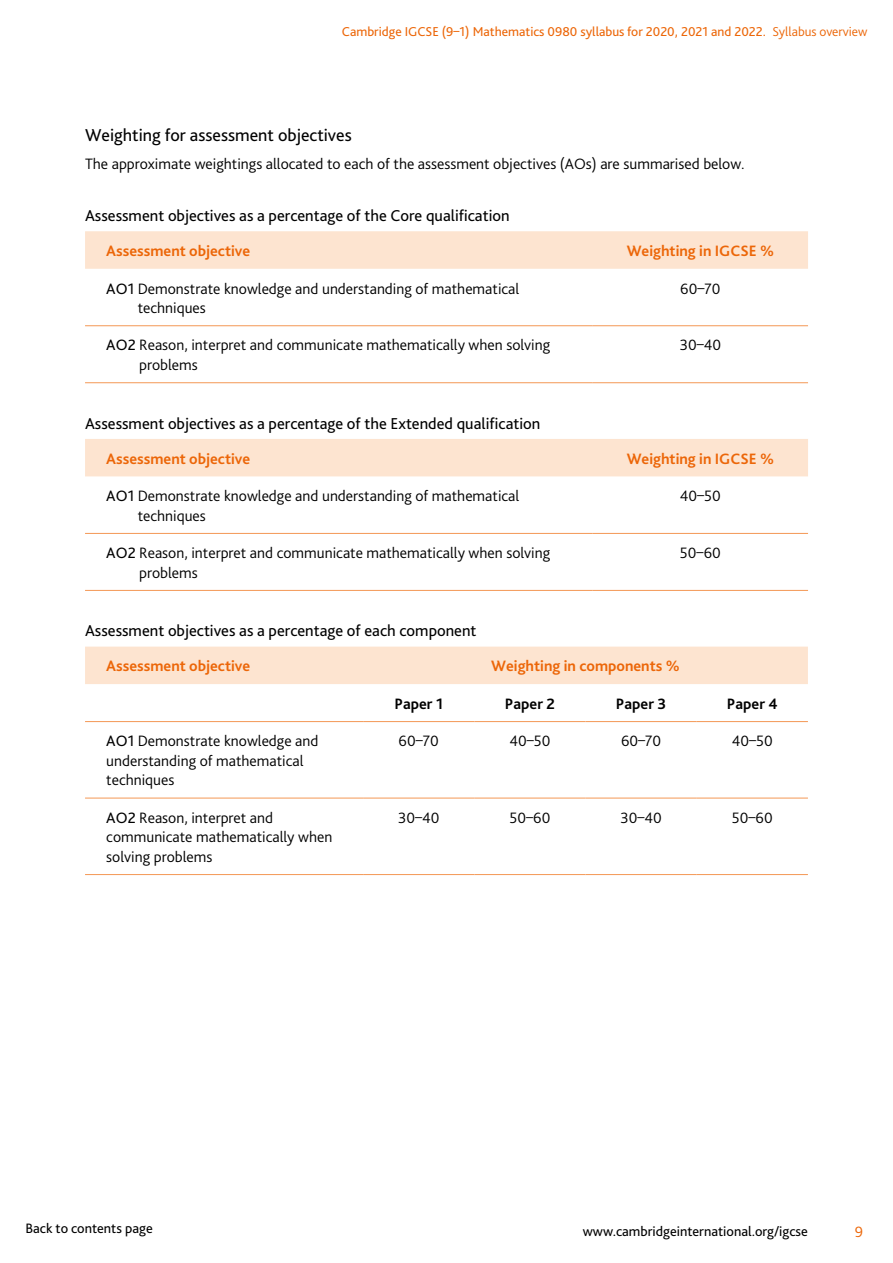
<style>
.page{position:relative;width:893px;height:1263px;background:#fff}
.page>*{position:absolute;margin:0;border:0;box-sizing:border-box;transform-origin:0 0}
.t1{font:18px "Bliss Pro";color:#000}
.t2{font:16.5px "Bliss Pro";color:#000}
.t3{font:300 15.75px/19.5px "Bliss Pro";color:#000}
.t4{font:700 15.75px "Bliss Pro";color:#ec6608}
.t5{font:700 15.75px "Bliss Pro";color:#000}
.t6{font:300 15.75px "Bliss Pro";color:#ec6608}
.t7{font:14.25px "Bliss Pro";color:#000}
.t8{font:13.5px "Bliss Pro";color:#ec6608}
.s1{font-weight:300}
.s2{font-weight:400}
</style>
<div class="page">
<div style="left:85px;top:231px;width:723px;height:38px;background:#fde4d0"></div>
<hr style="left:85px;top:325px;width:508px;height:1px;background:#f49855">
<hr style="left:593px;top:325px;width:215px;height:1px;background:#f49855">
<hr style="left:85px;top:382px;width:508px;height:1px;background:#f49855">
<hr style="left:593px;top:382px;width:215px;height:1px;background:#f49855">
<div style="left:85px;top:439px;width:723px;height:37px;background:#fde4d0"></div>
<hr style="left:85px;top:533px;width:508px;height:1px;background:#f49855">
<hr style="left:593px;top:533px;width:215px;height:1px;background:#f49855">
<hr style="left:85px;top:590px;width:508px;height:1px;background:#f49855">
<hr style="left:593px;top:590px;width:215px;height:1px;background:#f49855">
<div style="left:85px;top:647px;width:723px;height:37px;background:#fde4d0"></div>
<hr style="left:85px;top:721px;width:278px;height:1px;background:#f49855">
<hr style="left:363px;top:721px;width:111px;height:1px;background:#f49855">
<hr style="left:474px;top:721px;width:111px;height:1px;background:#f49855">
<hr style="left:585px;top:721px;width:112px;height:1px;background:#f49855">
<hr style="left:697px;top:721px;width:111px;height:1px;background:#f49855">
<hr style="left:85px;top:798px;width:278px;height:1px;background:#f49855">
<hr style="left:363px;top:798px;width:111px;height:1px;background:#f49855">
<hr style="left:474px;top:798px;width:111px;height:1px;background:#f49855">
<hr style="left:585px;top:798px;width:112px;height:1px;background:#f49855">
<hr style="left:697px;top:798px;width:111px;height:1px;background:#f49855">
<hr style="left:85px;top:874px;width:278px;height:1px;background:#f49855">
<hr style="left:363px;top:874px;width:111px;height:1px;background:#f49855">
<hr style="left:474px;top:874px;width:111px;height:1px;background:#f49855">
<hr style="left:585px;top:874px;width:112px;height:1px;background:#f49855">
<hr style="left:697px;top:874px;width:111px;height:1px;background:#f49855">
<p class="t8" style="left:342px;top:23px;width:527px">Cambridge IGCSE (9–1) Mathematics 0980 syllabus for 2020, 2021 and 2022. <span class="s1">Syllabus overview</span></p>
<p class="t1" style="left:85px;top:124px;width:268px">Weighting for assessment objectives</p>
<p class="t3" style="left:85px;top:154px;width:661px">The approximate weightings allocated to each of the assessment objectives (AOs) are summarised below.</p>
<p class="t2" style="left:85px;top:205px;width:426px">Assessment objectives as a percentage of the Core qualification</p>
<p class="t4" style="left:106px;top:241px;width:145px">Assessment objective</p>
<p class="t4" style="left:627px;top:241px;width:149px">Weighting in IGCSE %</p>
<p class="t3" style="left:138px;top:278px;width:383px;text-indent:-31px"><span class="s2">AO1</span> Demonstrate knowledge and understanding of mathematical techniques</p>
<p class="t3" style="left:680px;top:278px;width:42px">60–70</p>
<p class="t3" style="left:139px;top:335px;width:413px;text-indent:-33px"><span class="s2">AO2</span> Reason, interpret and communicate mathematically when solving problems</p>
<p class="t3" style="left:680px;top:335px;width:43px">30–40</p>
<p class="t2" style="left:85px;top:413px;width:457px">Assessment objectives as a percentage of the Extended qualification</p>
<p class="t4" style="left:106px;top:449px;width:145px">Assessment objective</p>
<p class="t4" style="left:627px;top:449px;width:149px">Weighting in IGCSE %</p>
<p class="t3" style="left:138px;top:486px;width:383px;text-indent:-31px"><span class="s2">AO1</span> Demonstrate knowledge and understanding of mathematical techniques</p>
<p class="t3" style="left:680px;top:486px;width:43px">40–50</p>
<p class="t3" style="left:139px;top:543px;width:413px;text-indent:-33px"><span class="s2">AO2</span> Reason, interpret and communicate mathematically when solving problems</p>
<p class="t3" style="left:680px;top:543px;width:42px">50–60</p>
<p class="t2" style="left:85px;top:621px;width:393px">Assessment objectives as a percentage of each component</p>
<p class="t4" style="left:106px;top:656px;width:145px">Assessment objective</p>
<p class="t4" style="left:491px;top:656px;width:190px">Weighting in components %</p>
<p class="t5" style="left:394px;top:694px;width:50px">Paper 1</p>
<p class="t5" style="left:505px;top:694px;width:52px">Paper 2</p>
<p class="t5" style="left:616px;top:694px;width:52px">Paper 3</p>
<p class="t5" style="left:727px;top:694px;width:52px">Paper 4</p>
<p class="t3" style="left:106px;top:731px;width:214px"><span class="s2">AO1</span> Demonstrate knowledge and understanding of mathematical techniques</p>
<p class="t3" style="left:399px;top:731px;width:42px">60–70</p>
<p class="t3" style="left:509px;top:731px;width:43px">40–50</p>
<p class="t3" style="left:621px;top:731px;width:42px">60–70</p>
<p class="t3" style="left:732px;top:731px;width:43px">40–50</p>
<p class="t3" style="left:106px;top:808px;width:228px"><span class="s2">AO2</span> Reason, interpret and communicate mathematically when solving problems</p>
<p class="t3" style="left:398px;top:808px;width:43px">30–40</p>
<p class="t3" style="left:509px;top:808px;width:42px">50–60</p>
<p class="t3" style="left:620px;top:808px;width:43px">30–40</p>
<p class="t3" style="left:732px;top:808px;width:42px">50–60</p>
<p class="t7" style="left:26px;top:1219px;width:129px">Back to contents page</p>
<p class="t7" style="left:583px;top:1222px;width:227px">www.cambridgeinternational.org/igcse</p>
<p class="t6" style="left:855px;top:1222px;width:10px">9</p>
</div>
